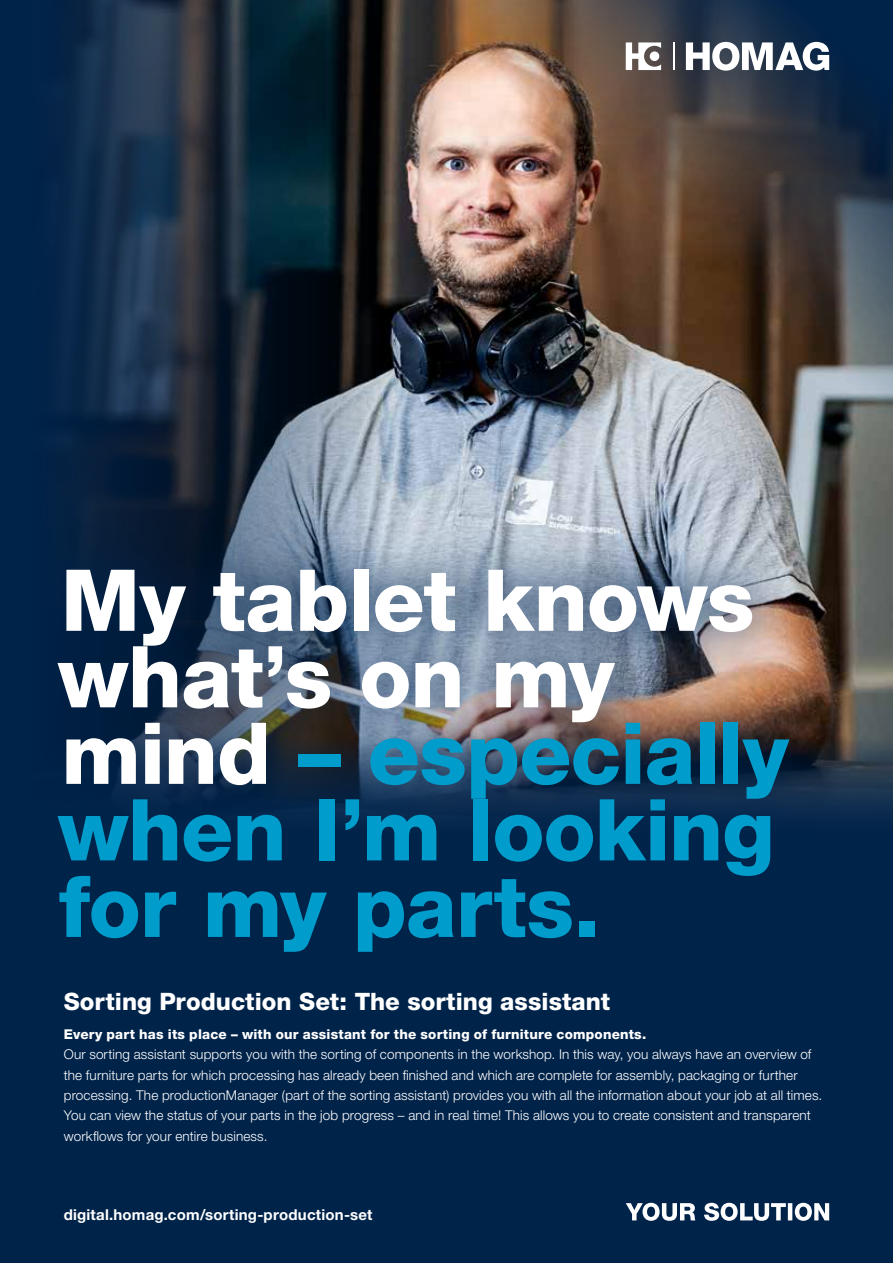
<style>
.page{position:relative;width:893px;height:1263px;background:#00234a}
.page>*{position:absolute;margin:0;border:0;box-sizing:border-box;transform-origin:0 0}
.t1{font:800 85.5px/76.5px "Helvetica Neue LTW1 G";letter-spacing:-.01em;color:#009dcc}
.t2{font:800 24px "Helvetica Neue LTW1 G";color:#fff}
.t3{font:700 15px "Helvetica Neue LTW1 G";letter-spacing:.015em;color:#fff}
.t4{font:300 13.5px/20.4px "Helvetica Neue LTW1 G";letter-spacing:.01em;color:#fff}
.t5{font:800 13.5px "Helvetica Neue LTW1 G";letter-spacing:.015em;color:#fff}
.s1{color:#fff}
</style>
<div class="page">
<img style="left:65px;top:0;width:828px;height:813px">
<img style="left:65px;top:523px;width:767px;height:294px">
<img style="left:336px;top:0;width:557px;height:427px">
<svg style="left:626px;top:1203px;width:203px;height:18px"></svg>
<svg style="left:686px;top:42px;width:143px;height:29px;background:#a2a9b2"></svg>
<svg style="left:626px;top:42px;width:35px;height:28px"></svg>
<hr style="left:672px;top:42px;width:2px;height:28px;background:#fff">
<h1 class="t1" style="left:58px;top:562px;width:733px"><span class="s1">My tablet knows what’s on my mind</span> – especially when I’m looking for my parts.</h1>
<h2 class="t2" style="left:64px;top:987px;width:548px">Sorting Production Set: The sorting assistant</h2>
<p class="t5" style="left:64px;top:1026px;width:584px">Every part has its place – with our assistant for the sorting of furniture components.</p>
<p class="t4" style="left:64px;top:1044px;width:760px">Our sorting assistant supports you with the sorting of components in the workshop. In this way, you always have an overview of the furniture parts for which processing has already been finished and which are complete for assembly, packaging or further processing. The productionManager (part of the sorting assistant) provides you with all the information about your job at all times.<br>You can view the status of your parts in the job progress – and in real time! This allows you to create consistent and transparent workflows for your entire business.</p>
<p class="t3" style="left:64px;top:1206px;width:310px">digital.homag.com/sorting-production-set</p>
</div>
